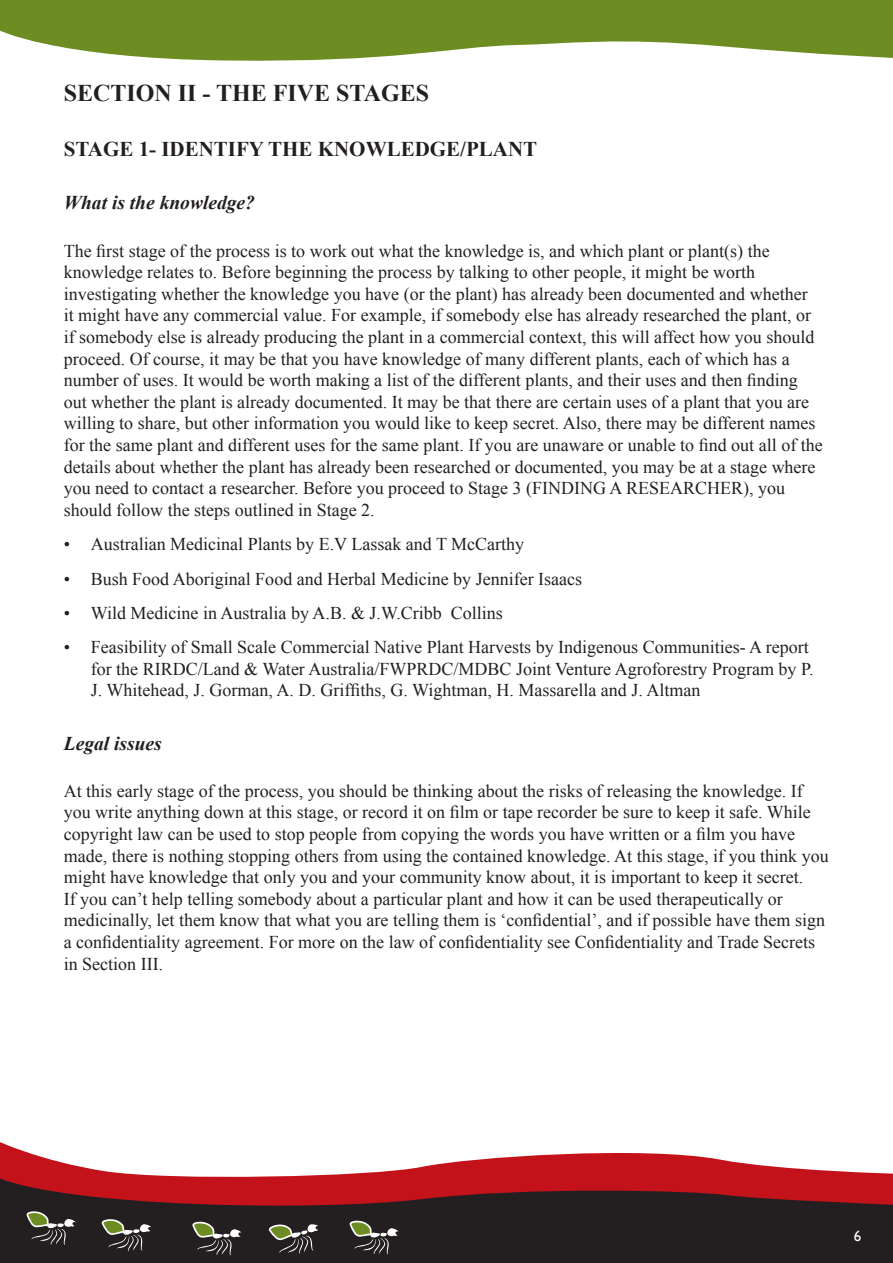
<style>
.page{position:relative;width:893px;height:1263px;background:#fff}
.page>*{position:absolute;margin:0;border:0;box-sizing:border-box;transform-origin:0 0}
.t1{font:700 24px "Times New Roman";color:#231f20}
.t2{font:700 21px "Times New Roman";color:#231f20}
.t3{font:italic 700 19.5px "Times New Roman";color:#231f20}
.t4{font:18px/21.6px "Times New Roman";color:#231f20}
.t5{font:15px "Gill Sans";color:#fff}
</style>
<div class="page">
<svg style="left:0;top:1142px;width:893px;height:35px"></svg>
<svg style="left:0;top:1177px;width:893px;height:86px;background:#4e1b1e"></svg>
<svg style="left:26px;top:1210px;width:50px;height:36px;background:#4c4c43"></svg>
<svg style="left:102px;top:1218px;width:49px;height:34px;background:#505046"></svg>
<svg style="left:192px;top:1221px;width:49px;height:35px;background:#4e4f45"></svg>
<svg style="left:269px;top:1223px;width:50px;height:31px;background:#535449"></svg>
<svg style="left:349px;top:1220px;width:50px;height:35px;background:#4d4e44"></svg>
<svg style="left:0;top:0;width:893px;height:61px;fill:#6d8d23"></svg>
<h1 class="t1" style="left:64px;top:77px;width:367px">SECTION II - THE FIVE STAGES</h1>
<p class="t2" style="left:64px;top:135px;width:475px">STAGE 1- IDENTIFY THE KNOWLEDGE/PLANT</p>
<p class="t3" style="left:64px;top:189px;width:193px">What is the knowledge?</p>
<p class="t4" style="left:64px;top:239px;width:760px">The first stage of the process is to work out what the knowledge is, and which plant or plant(s) the knowledge relates to. Before beginning the process by talking to other people, it might be worth investigating whether the knowledge you have (or the plant) has already been documented and whether<br>it might have any commercial value. For example, if somebody else has already researched the plant, or if somebody else is already producing the plant in a commercial context, this will affect how you should proceed. Of course, it may be that you have knowledge of many different plants, each of which has a number of uses. It would be worth making a list of the different plants, and their uses and then finding out whether the plant is already documented. It may be that there are certain uses of a plant that you are willing to share, but other information you would like to keep secret. Also, there may be different names for the same plant and different uses for the same plant. If you are unaware or unable to find out all of the details about whether the plant has already been researched or documented, you may be at a stage where you need to contact a researcher. Before you proceed to Stage 3 (FINDING A RESEARCHER), you should follow the steps outlined in Stage 2.</p>
<p class="t4" style="left:64px;top:533px;width:462px">• Australian Medicinal Plants by E.V Lassak and T McCarthy</p>
<p class="t4" style="left:64px;top:567px;width:520px">• Bush Food Aboriginal Food and Herbal Medicine by Jennifer Isaacs</p>
<p class="t4" style="left:64px;top:602px;width:441px">• Wild Medicine in Australia by A.B. &amp; J.W.Cribb Collins</p>
<p class="t4" style="left:91px;top:636px;width:724px;text-indent:-27px">• Feasibility of Small Scale Commercial Native Plant Harvests by Indigenous Communities- A report for the RIRDC/Land &amp; Water Australia/FWPRDC/MDBC Joint Venture Agroforestry Program by P.<br>J. Whitehead, J. Gorman, A. D. Griffiths, G. Wightman, H. Massarella and J. Altman</p>
<p class="t3" style="left:64px;top:729px;width:100px">Legal issues</p>
<p class="t4" style="left:64px;top:780px;width:766px">At this early stage of the process, you should be thinking about the risks of releasing the knowledge. If you write anything down at this stage, or record it on film or tape recorder be sure to keep it safe. While copyright law can be used to stop people from copying the words you have written or a film you have made, there is nothing stopping others from using the contained knowledge. At this stage, if you think you might have knowledge that only you and your community know about, it is important to keep it secret.<br>If you can’t help telling somebody about a particular plant and how it can be used therapeutically or medicinally, let them know that what you are telling them is ‘confidential’, and if possible have them sign a confidentiality agreement. For more on the law of confidentiality see Confidentiality and Trade Secrets in Section III.</p>
<p class="t5" style="left:854px;top:1227px;width:9px">6</p>
</div>
